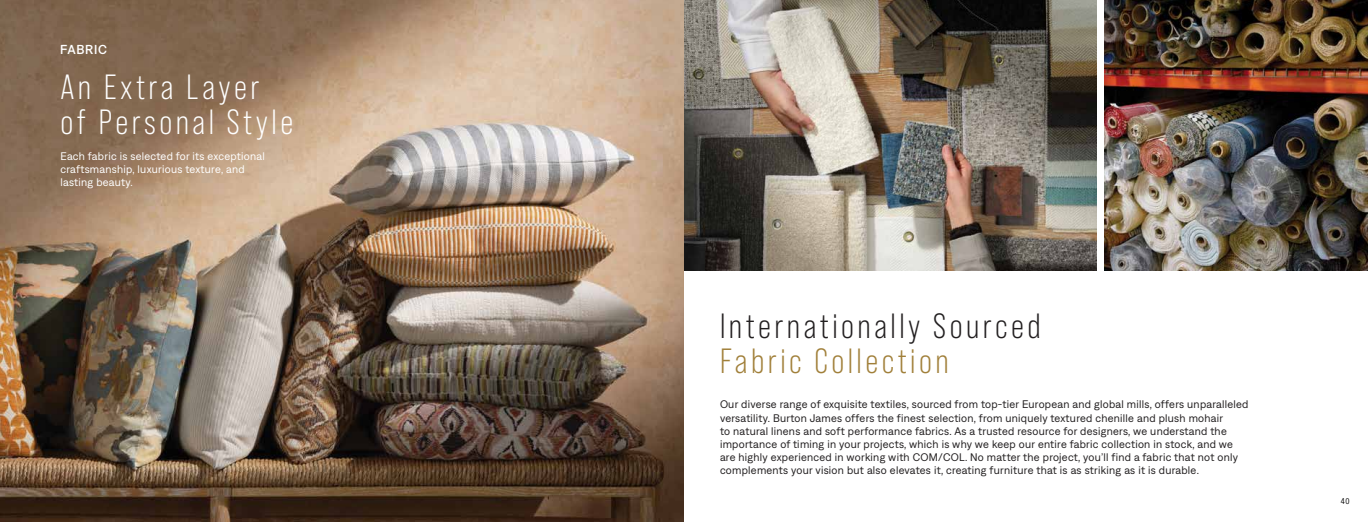
<style>
.page{position:relative;width:1368px;height:522px;background:#fff}
.page>*{position:absolute;margin:0;border:0;box-sizing:border-box;transform-origin:0 0}
.t1{font:35px/35px "Bebas Neue Pro";letter-spacing:.1em;color:#fff}
.t2{font:35px "Bebas Neue Pro";letter-spacing:.1em;color:#221f20}
.t3{font:35px "Bebas Neue Pro";letter-spacing:.1em;color:#a1803a}
.t4{font:500 13px "Denim INK";color:#fff}
.t5{font:11px/13.2px "Denim";letter-spacing:.025em;color:#221f20}
.t6{font:11px/13.2px "Denim";letter-spacing:.025em;color:#fff}
.t7{font:700 8px "Letter Gothic Std";color:#000}
</style>
<div class="page">
<img style="left:0;top:0;width:684px;height:522px">
<img style="left:684px;top:0;width:412px;height:271px">
<img style="left:1105px;top:0;width:263px;height:271px">
<p class="t4" style="left:60px;top:41px;width:33px">FABRIC</p>
<h1 class="t1" style="left:60px;top:70px;width:234px">An Extra Layer of Personal Style</h1>
<p class="t6" style="left:60px;top:149px;width:206px">Each fabric is selected for its exceptional craftsmanship, luxurious texture, and lasting beauty.</p>
<h1 class="t2" style="left:720px;top:307px;width:322px">Internationally Sourced</h1>
<h1 class="t3" style="left:720px;top:342px;width:230px">Fabric Collection</h1>
<p class="t5" style="left:720px;top:397px;width:530px">Our diverse range of exquisite textiles, sourced from top-tier European and global mills, offers unparalleled versatility. Burton James offers the finest selection, from uniquely textured chenille and plush mohair<br>to natural linens and soft performance fabrics. As a trusted resource for designers, we understand the importance of timing in your projects, which is why we keep our entire fabric collection in stock, and we are highly experienced in working with COM/COL. No matter the project, you’ll find a fabric that not only complements your vision but also elevates it, creating furniture that is as striking as it is durable.</p>
<p class="t7" style="left:1340px;top:496px;width:11px">40</p>
</div>
